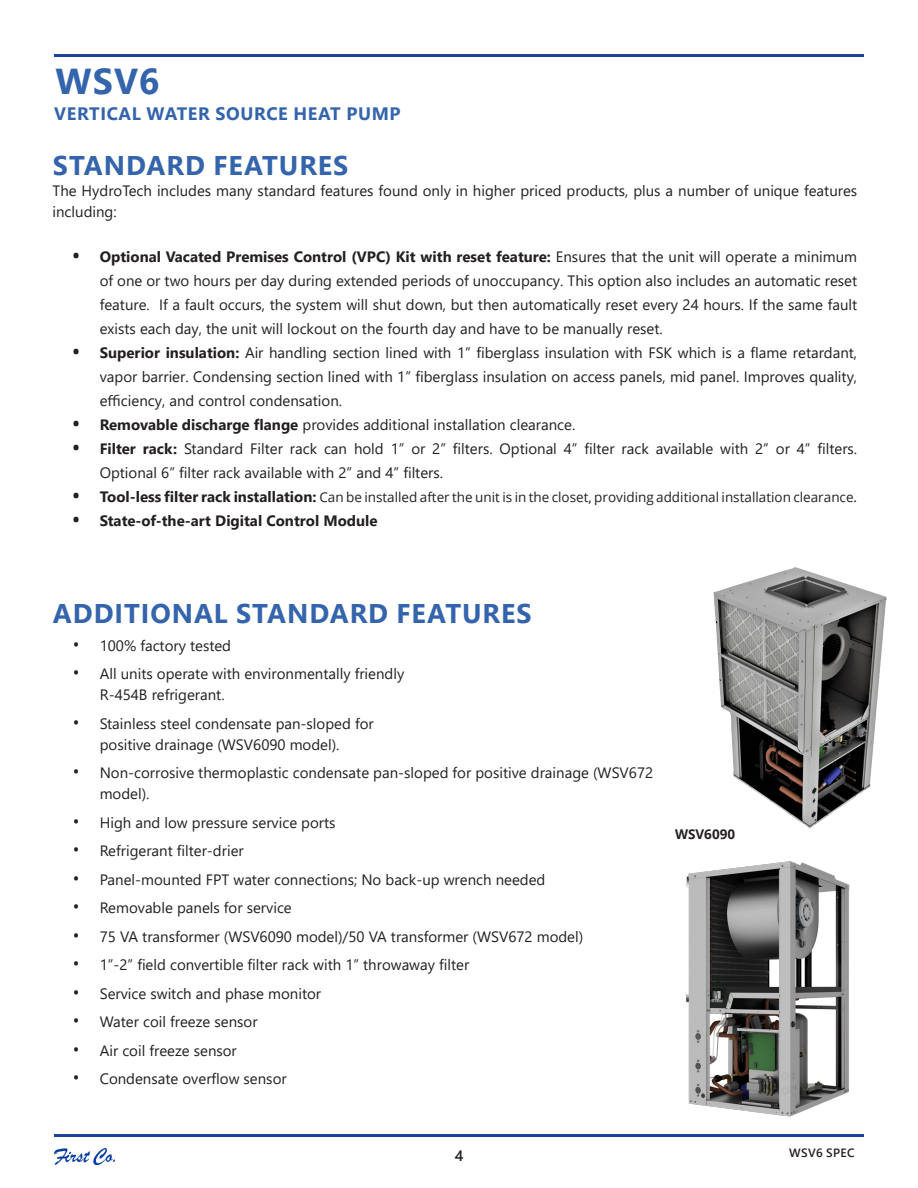
<style>
.page{position:relative;width:918px;height:1188px;background:#fff}
.page>*{position:absolute;margin:0;border:0;box-sizing:border-box;transform-origin:0 0}
.t1{font:700 36px "Segoe UI";color:#3464ac}
.t2{font:700 27px "Segoe UI";letter-spacing:.035em;color:#3464ac}
.t3{font:700 18px "Segoe UI";letter-spacing:.035em;color:#3464ac}
.t4{font:15px/24px "Segoe UI";color:#231f20}
.t5{font:700 15px "Segoe UI";color:#231f20}
.t6{font:600 15px "Segoe UI";color:#231f20}
.t7{font:13.5px "Open Sans";color:#231f20}
.t8{font:700 13.5px "Open Sans";color:#231f20}
.t9{font:600 12px "Segoe UI";letter-spacing:.035em;color:#231f20}
.s1{font-family:"Open Sans";font-weight:700;font-size:18px}
.s2{font-weight:700}
.s3{font-weight:700;font-size:18px}
.s4{font-family:"Segoe UI";font-weight:700;font-size:15px}
.s5{font-family:"Open Sans";font-size:18px}
</style>
<div class="page">
<hr style="left:54px;top:54px;width:810px;height:3px;background:#1d449b">
<hr style="left:54px;top:1134px;width:810px;height:3px;background:#1d449b">
<img style="left:54px;top:1148px;width:60px;height:16px">
<img style="left:713px;top:567px;width:174px;height:262px">
<img style="left:685px;top:861px;width:165px;height:256px">
<p class="t1" style="left:55px;top:48px;width:106px">WSV6</p>
<p class="t3" style="left:54px;top:96px;width:348px">VERTICAL WATER SOURCE HEAT PUMP</p>
<p class="t2" style="left:53px;top:140px;width:297px">STANDARD FEATURES</p>
<p class="t4" style="left:52px;top:179px;width:806px;line-height:21px">The HydroTech includes many standard features found only in higher priced products, plus a number of unique features including:</p>
<p class="t4" style="left:100px;top:244px;width:759px;text-align:justify;text-indent:-27px"><span class="s1">•</span> <span class="s2">Optional Vacated Premises Control (VPC) Kit with reset feature:</span> Ensures that the unit will operate a minimum of one or two hours per day during extended periods of unoccupancy. This option also includes an automatic reset feature. If a fault occurs, the system will shut down, but then automatically reset every 24 hours. If the same fault exists each day, the unit will lockout on the fourth day and have to be manually reset.</p>
<p class="t4" style="left:100px;top:340px;width:759px;text-align:justify;text-indent:-27px"><span class="s1">•</span> <span class="s2">Superior insulation:</span> Air handling section lined with 1” fiberglass insulation with FSK which is a flame retardant, vapor barrier. Condensing section lined with 1” fiberglass insulation on access panels, mid panel. Improves quality, efficiency, and control condensation.</p>
<p class="t4" style="left:73px;top:412px;width:504px"><span class="s1">•</span> <span class="s2">Removable discharge flange</span> provides additional installation clearance.</p>
<p class="t4" style="left:100px;top:436px;width:759px;text-indent:-27px"><span class="s1">•</span> <span class="s2">Filter rack:</span> Standard Filter rack can hold 1” or 2” filters. Optional 4” filter rack available with 2” or 4” filters.<br>Optional 6” filter rack available with 2” and 4” filters.</p>
<p class="t7" style="left:73px;top:488px;width:786px"><span class="s3">•</span> <span class="s4">Tool-less filter rack installation:</span> Can be installed after the unit is in the closet, providing additional installation clearance.</p>
<p class="t5" style="left:73px;top:507px;width:306px"><span class="s5">•</span> State-of-the-art Digital Control Module</p>
<p class="t2" style="left:53px;top:588px;width:480px">ADDITIONAL STANDARD FEATURES</p>
<p class="t4" style="left:73px;top:632px;width:160px"><span class="s5">•</span> 100% factory tested</p>
<p class="t4" style="left:100px;top:662px;width:306px;line-height:21px;text-indent:-27px"><span class="s5">•</span> All units operate with environmentally friendly<br>R-454B refrigerant.</p>
<p class="t4" style="left:73px;top:712px;width:302px;line-height:21px;text-align:center"><span class="s5">•</span> Stainless steel condensate pan-sloped for positive drainage (WSV6090 model).</p>
<p class="t4" style="left:100px;top:761px;width:555px;line-height:21px;text-indent:-27px"><span class="s5">•</span> Non-corrosive thermoplastic condensate pan-sloped for positive drainage (WSV672 model).</p>
<p class="t4" style="left:73px;top:809px;width:264px"><span class="s5">•</span> High and low pressure service ports</p>
<p class="t4" style="left:73px;top:838px;width:172px"><span class="s5">•</span> Refrigerant filter-drier</p>
<p class="t4" style="left:73px;top:866px;width:474px"><span class="s5">•</span> Panel-mounted FPT water connections; No back-up wrench needed</p>
<p class="t4" style="left:73px;top:895px;width:221px"><span class="s5">•</span> Removable panels for service</p>
<p class="t4" style="left:73px;top:923px;width:512px"><span class="s5">•</span> 75 VA transformer (WSV6090 model)/50 VA transformer (WSV672 model)</p>
<p class="t4" style="left:73px;top:952px;width:398px"><span class="s5">•</span> 1”-2” field convertible filter rack with 1” throwaway filter</p>
<p class="t4" style="left:73px;top:980px;width:250px"><span class="s5">•</span> Service switch and phase monitor</p>
<p class="t4" style="left:73px;top:1009px;width:186px"><span class="s5">•</span> Water coil freeze sensor</p>
<p class="t4" style="left:73px;top:1037px;width:166px"><span class="s5">•</span> Air coil freeze sensor</p>
<p class="t4" style="left:73px;top:1066px;width:215px"><span class="s5">•</span> Condensate overflow sensor</p>
<p class="t8" style="left:675px;top:824px;width:62px">WSV6090</p>
<p class="t6" style="left:455px;top:1142px;width:10px">4</p>
<p class="t9" style="left:789px;top:1142px;width:67px">WSV6 SPEC</p>
</div>
